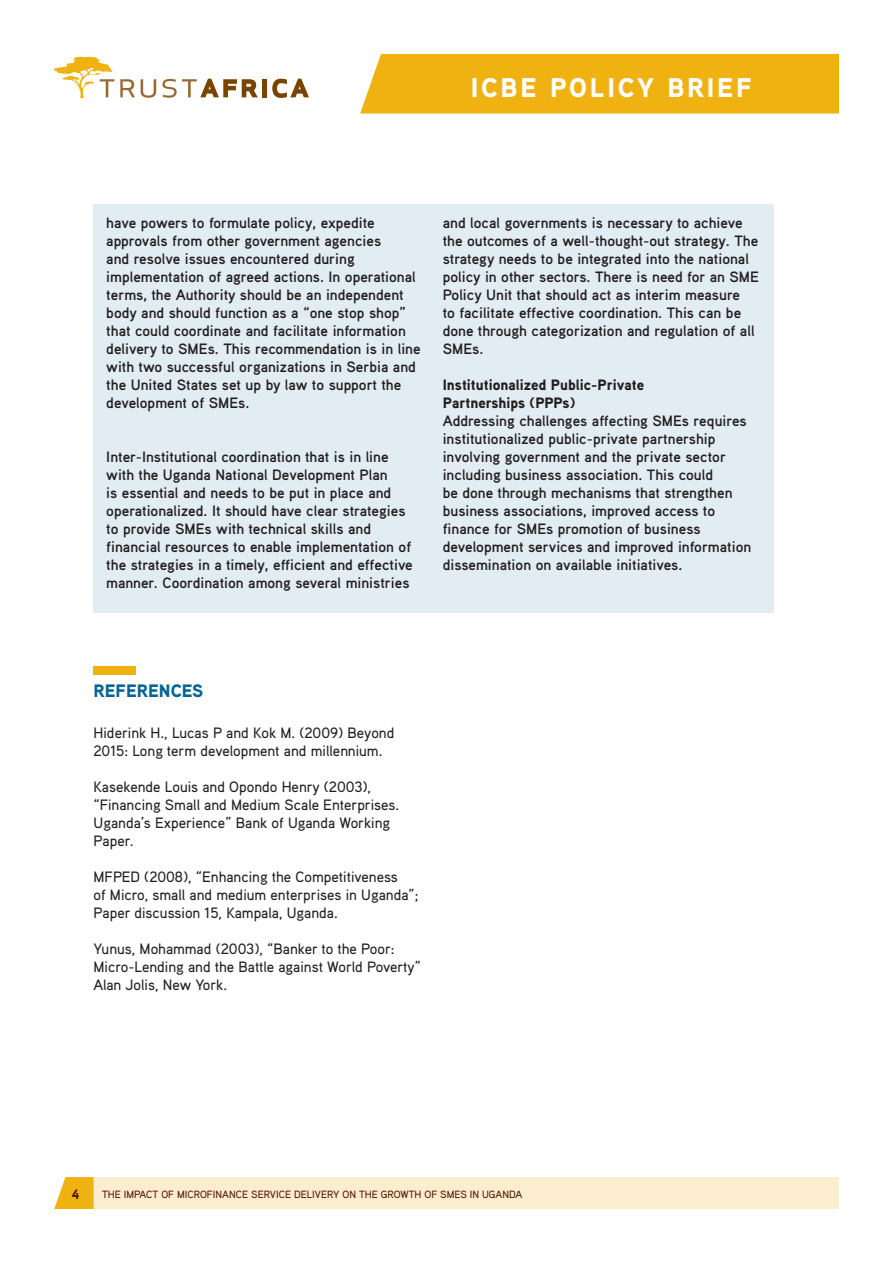
<style>
.page{position:relative;width:893px;height:1263px;background:#fff}
.page>*{position:absolute;margin:0;border:0;box-sizing:border-box;transform-origin:0 0}
.t1{font:900 27px "Aaux Pro";letter-spacing:.1em;color:#fff}
.Trust_Square_Text{font:900 18px "Aaux Pro";color:#006494}
.Trust_Text{font:700 15px/18px "Aaux Pro";color:#231f20}
.t2{font:500 15px/18px "Aaux Pro";color:#231f20}
.Trust_Text-2{font:900 15px/18px "Aaux Pro";color:#231f20}
.t3{font:900 13.5px "Aaux Pro";color:#531600}
.t4{font:500 10.5px "Aaux Pro";color:#531600}
</style>
<div class="page">
<div style="left:54px;top:1177px;width:785px;height:32px;background:#fcedce"></div>
<svg style="left:120px;top:79px;width:15px;height:18px"></svg>
<svg style="left:141px;top:79px;width:15px;height:19px"></svg>
<svg style="left:163px;top:79px;width:95px;height:19px"></svg>
<div style="left:262px;top:79px;width:5px;height:18px;background:#794400"></div>
<svg style="left:272px;top:79px;width:37px;height:19px"></svg>
<svg style="left:54px;top:56px;width:60px;height:42px"></svg>
<div style="left:360px;top:54px;width:479px;height:60px;background:#efb211"></div>
<div style="left:94px;top:204px;width:680px;height:408px;background:#e2ecf3"></div>
<div style="left:94px;top:666px;width:42px;height:9px;background:#efb211"></div>
<h1 class="t1" style="left:471px;top:70px;width:282px">ICBE POLICY BRIEF</h1>
<p class="Trust_Text" style="left:106px;top:213px;width:316px">have powers to formulate policy, expedite approvals from other government agencies<br>and resolve issues encountered during implementation of agreed actions. In operational terms, the Authority should be an independent body and should function as a “one stop shop” that could coordinate and facilitate information delivery to SMEs. This recommendation is in line with two successful organizations in Serbia and the United States set up by law to support the development of SMEs.</p>
<p class="Trust_Text" style="left:106px;top:447px;width:308px">Inter-Institutional coordination that is in line with the Uganda National Development Plan<br>is essential and needs to be put in place and operationalized. It should have clear strategies to provide SMEs with technical skills and financial resources to enable implementation of the strategies in a timely, efficient and effective manner. Coordination among several ministries</p>
<p class="Trust_Text" style="left:443px;top:213px;width:318px">and local governments is necessary to achieve the outcomes of a well-thought-out strategy. The strategy needs to be integrated into the national policy in other sectors. There is need for an SME Policy Unit that should act as interim measure<br>to facilitate effective coordination. This can be done through categorization and regulation of all SMEs.</p>
<p class="Trust_Text-2" style="left:443px;top:375px;width:203px">Institutionalized Public-Private<br>Partnerships (PPPs)</p>
<p class="Trust_Text" style="left:443px;top:411px;width:310px">Addressing challenges affecting SMEs requires institutionalized public-private partnership involving government and the private sector including business association. This could<br>be done through mechanisms that strengthen business associations, improved access to finance for SMEs promotion of business development services and improved information dissemination on available initiatives.</p>
<p class="Trust_Square_Text" style="left:94px;top:680px;width:111px">REFERENCES</p>
<p class="t2" style="left:94px;top:723px;width:302px">Hiderink H., Lucas P and Kok M. (2009) Beyond<br>2015: Long term development and millennium.</p>
<p class="t2" style="left:94px;top:777px;width:307px">Kasekende Louis and Opondo Henry (2003), “Financing Small and Medium Scale Enterprises.<br>Uganda’s Experience” Bank of Uganda Working Paper.</p>
<p class="t2" style="left:94px;top:867px;width:326px">MFPED (2008), “Enhancing the Competitiveness<br>of Micro, small and medium enterprises in Uganda”;<br>Paper discussion 15, Kampala, Uganda.</p>
<p class="t2" style="left:94px;top:939px;width:329px">Yunus, Mohammad (2003), “Banker to the Poor:<br>Micro-Lending and the Battle against World Poverty”<br>Alan Jolis, New York.</p>
<p class="t3" style="left:72px;top:1186px;width:9px">4</p>
<p class="t4" style="left:102px;top:1187px;width:422px">THE IMPACT OF MICROFINANCE SERVICE DELIVERY ON THE GROWTH OF SMES IN UGANDA</p>
</div>
